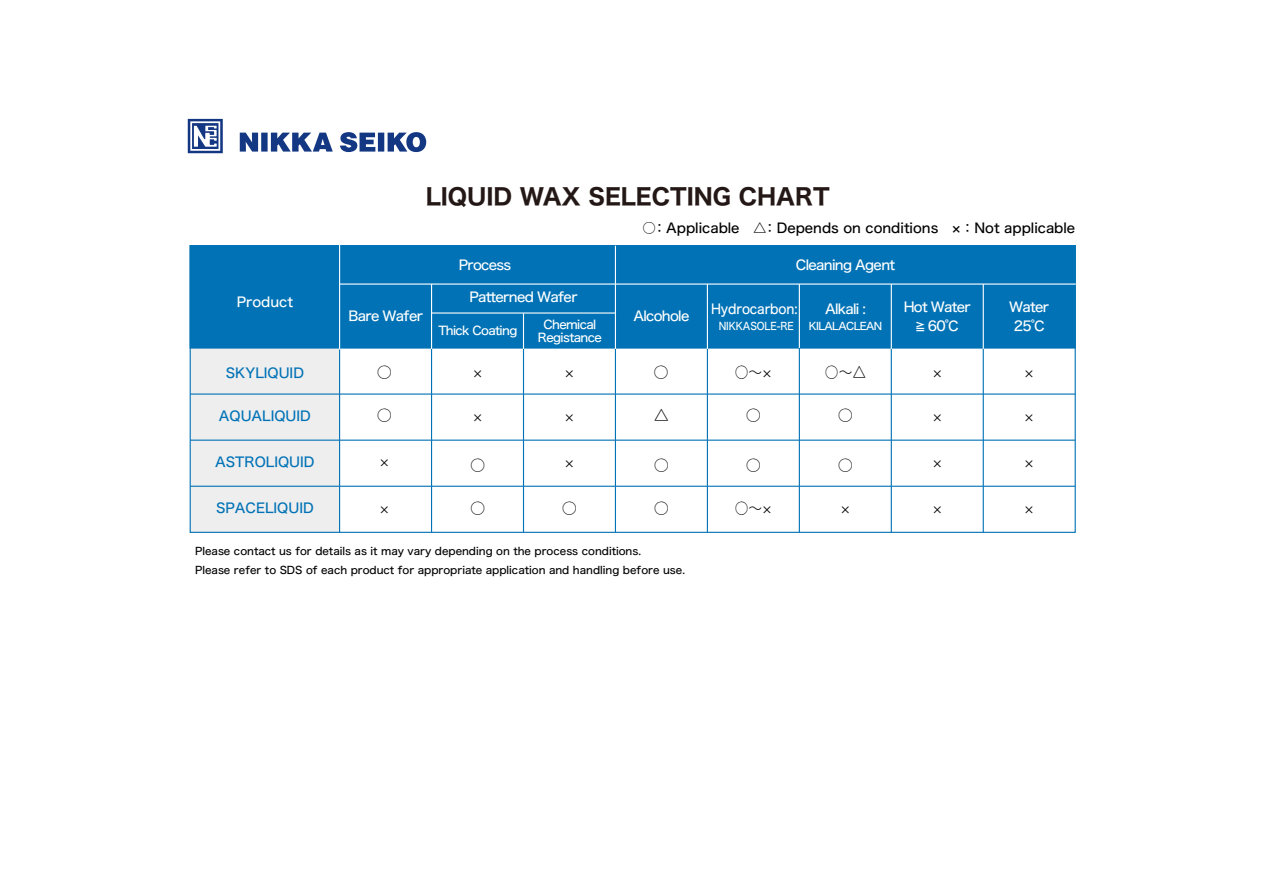
<style>
.page{position:relative;width:1263px;height:893px;background:#fff}
.page>*{position:absolute;margin:0;border:0;box-sizing:border-box;transform-origin:0 0}
.t1{font:22.5px "Hiragino Sans W7";color:#231815}
.t2{font:15.3px "Hiragino Sans W2";color:#000}
.t3{font:15.3px "Hiragino Sans W5";color:#000}
.t4{font:15.3px "Hiragino Sans W2";color:#000;scale:.9 1}
.t5{font:15.3px "Hiragino Sans W5";color:#000;scale:.9 1}
.t6{font:13.5px/19.5px "Hiragino Sans W5";letter-spacing:-.05em;color:#fff}
.t7{font:13.5px "Hiragino Sans W5";color:#000}
.t8{font:13.5px "Hiragino Sans W5";color:#0072b5}
.t9{font:13.5px "Hiragino Sans W5";letter-spacing:-.01em;color:#fff;scale:.91 1}
.t10{font:13.5px "Hiragino Sans W5";color:#fff}
.t11{font:12px/13.5px "Hiragino Sans W5";letter-spacing:-.05em;color:#fff;text-align:center}
.t12{font:10.5px/19.2px "Hiragino Sans W5";color:#000}
.t13{font:10.5px "Hiragino Sans W5";letter-spacing:-.01em;color:#fff;scale:.91 1}
.t14{font:10.5px "Hiragino Sans W5";letter-spacing:-.05em;color:#fff}
.s1{font-family:"Hiragino Sans W5"}
.s2{font-family:"Hiragino Sans W2"}
</style>
<div class="page">
<svg style="left:240px;top:133px;width:93px;height:19px"></svg>
<svg style="left:340px;top:132px;width:86px;height:20px"></svg>
<svg style="left:188px;top:119px;width:35px;height:34px"></svg>
<div style="left:190px;top:246px;width:150px;height:286px;background:#eeeeef"></div>
<hr style="left:190px;top:393px;width:885px;height:2px;background:#0072b5">
<hr style="left:190px;top:440px;width:885px;height:1px;background:#0072b5">
<hr style="left:190px;top:486px;width:885px;height:1px;background:#0072b5">
<div style="left:190px;top:245px;width:886px;height:104px;background:#0072b5;border:1px solid #0072b5"></div>
<hr style="left:340px;top:283px;width:735px;height:2px;background:#fff">
<hr style="left:431px;top:312px;width:184px;height:2px;background:#fff">
<hr style="left:523px;top:348px;width:1px;height:184px;background:#0072b5">
<hr style="left:431px;top:348px;width:1px;height:184px;background:#0072b5">
<hr style="left:339px;top:348px;width:1px;height:184px;background:#0072b5">
<hr style="left:891px;top:348px;width:1px;height:184px;background:#0072b5">
<hr style="left:983px;top:348px;width:1px;height:184px;background:#0072b5">
<hr style="left:339px;top:245px;width:1px;height:104px;background:#fff">
<hr style="left:615px;top:348px;width:1px;height:184px;background:#0072b5">
<hr style="left:523px;top:313px;width:1px;height:36px;background:#fff">
<hr style="left:431px;top:284px;width:1px;height:65px;background:#fff">
<hr style="left:707px;top:348px;width:1px;height:184px;background:#0072b5">
<hr style="left:615px;top:246px;width:1px;height:103px;background:#fff">
<hr style="left:799px;top:348px;width:1px;height:184px;background:#0072b5">
<hr style="left:707px;top:284px;width:1px;height:65px;background:#fff">
<hr style="left:799px;top:284px;width:1px;height:64px;background:#fff">
<hr style="left:891px;top:284px;width:1px;height:65px;background:#fff">
<hr style="left:983px;top:284px;width:1px;height:65px;background:#fff">
<h1 class="t1" style="left:426px;top:179px;width:405px">LIQUID WAX SELECTING CHART</h1>
<p class="t10" style="left:237px;top:289px;width:58px">Product</p>
<p class="t8" style="left:226px;top:360px;width:80px">SKYLIQUID</p>
<p class="t8" style="left:219px;top:404px;width:93px">AQUALIQUID</p>
<p class="t8" style="left:215px;top:449px;width:101px">ASTROLIQUID</p>
<p class="t8" style="left:216px;top:496px;width:99px">SPACELIQUID</p>
<p class="t6" style="left:348px;top:305px;width:76px">Bare Wafer</p>
<p class="t7" style="left:643px;top:216px;width:434px">○：Applicable　△：Depends on conditions　×：Not applicable</p>
<p class="t6" style="left:796px;top:255px;width:101px">Cleaning Agent</p>
<p class="t6" style="left:459px;top:255px;width:54px">Process</p>
<p class="t6" style="left:469px;top:286px;width:110px">Patterned Wafer</p>
<p class="t6" style="left:633px;top:305px;width:57px">Alcohole</p>
<p class="t6" style="left:928px;top:296px;width:44px;text-indent:-24px">Hot Water<br>60℃</p>
<p class="t6" style="left:1009px;top:296px;width:41px">Water</p>
<p class="t9" style="left:711px;top:297px;width:97px">Hydrocarbon:</p>
<p class="t13" style="left:719px;top:316px;width:84px">NIKKASOLE-RE</p>
<p class="t6" style="left:825px;top:299px;width:43px">Alkali :</p>
<p class="t14" style="left:809px;top:316px;width:75px">KILALACLEAN</p>
<p class="t11" style="left:438px;top:323px;width:81px">Thick Coating</p>
<p class="t6" style="left:1014px;top:315px;width:32px">25℃</p>
<p class="t11" style="left:538px;top:317px;width:65px">Chemical<br>Registance</p>
<h2 class="t4" style="left:735px;top:358px;width:43px"><span class="s1">○</span>～×</h2>
<h2 class="t5" style="left:825px;top:358px;width:47px">○<span class="s2">～</span>△</h2>
<h2 class="t3" style="left:377px;top:359px;width:17px">○</h2>
<h2 class="t3" style="left:654px;top:359px;width:17px">○</h2>
<h2 class="t3" style="left:377px;top:402px;width:17px">○</h2>
<h2 class="t3" style="left:838px;top:402px;width:17px">○</h2>
<h2 class="t3" style="left:470px;top:451px;width:17px">○</h2>
<h2 class="t3" style="left:838px;top:451px;width:17px">○</h2>
<h2 class="t2" style="left:473px;top:359px;width:11px">×</h2>
<h2 class="t2" style="left:473px;top:402px;width:11px">×</h2>
<h2 class="t2" style="left:564px;top:359px;width:11px">×</h2>
<h2 class="t2" style="left:564px;top:402px;width:11px">×</h2>
<h2 class="t2" style="left:932px;top:359px;width:11px">×</h2>
<h2 class="t2" style="left:932px;top:402px;width:11px">×</h2>
<h2 class="t2" style="left:932px;top:448px;width:11px">×</h2>
<h2 class="t3" style="left:746px;top:402px;width:17px">○</h2>
<h2 class="t3" style="left:746px;top:451px;width:17px">○</h2>
<h2 class="t3" style="left:654px;top:402px;width:17px">△</h2>
<h2 class="t3" style="left:654px;top:451px;width:17px">○</h2>
<h2 class="t3" style="left:654px;top:494px;width:17px">○</h2>
<h2 class="t2" style="left:379px;top:448px;width:11px">×</h2>
<h2 class="t2" style="left:379px;top:494px;width:11px">×</h2>
<h2 class="t2" style="left:840px;top:494px;width:11px">×</h2>
<h2 class="t2" style="left:932px;top:494px;width:11px">×</h2>
<h2 class="t2" style="left:564px;top:448px;width:11px">×</h2>
<h2 class="t3" style="left:470px;top:494px;width:17px">○</h2>
<h2 class="t3" style="left:562px;top:494px;width:17px">○</h2>
<h2 class="t4" style="left:735px;top:494px;width:43px"><span class="s1">○</span>～×</h2>
<h2 class="t2" style="left:1024px;top:359px;width:11px">×</h2>
<h2 class="t2" style="left:1024px;top:402px;width:11px">×</h2>
<h2 class="t2" style="left:1024px;top:448px;width:11px">×</h2>
<h2 class="t2" style="left:1024px;top:494px;width:11px">×</h2>
<p class="t12" style="left:195px;top:541px;width:491px">Please contact us for details as it may vary depending on the process conditions.<br>Please refer to SDS of each product for appropriate application and handling before use.</p>
</div>
